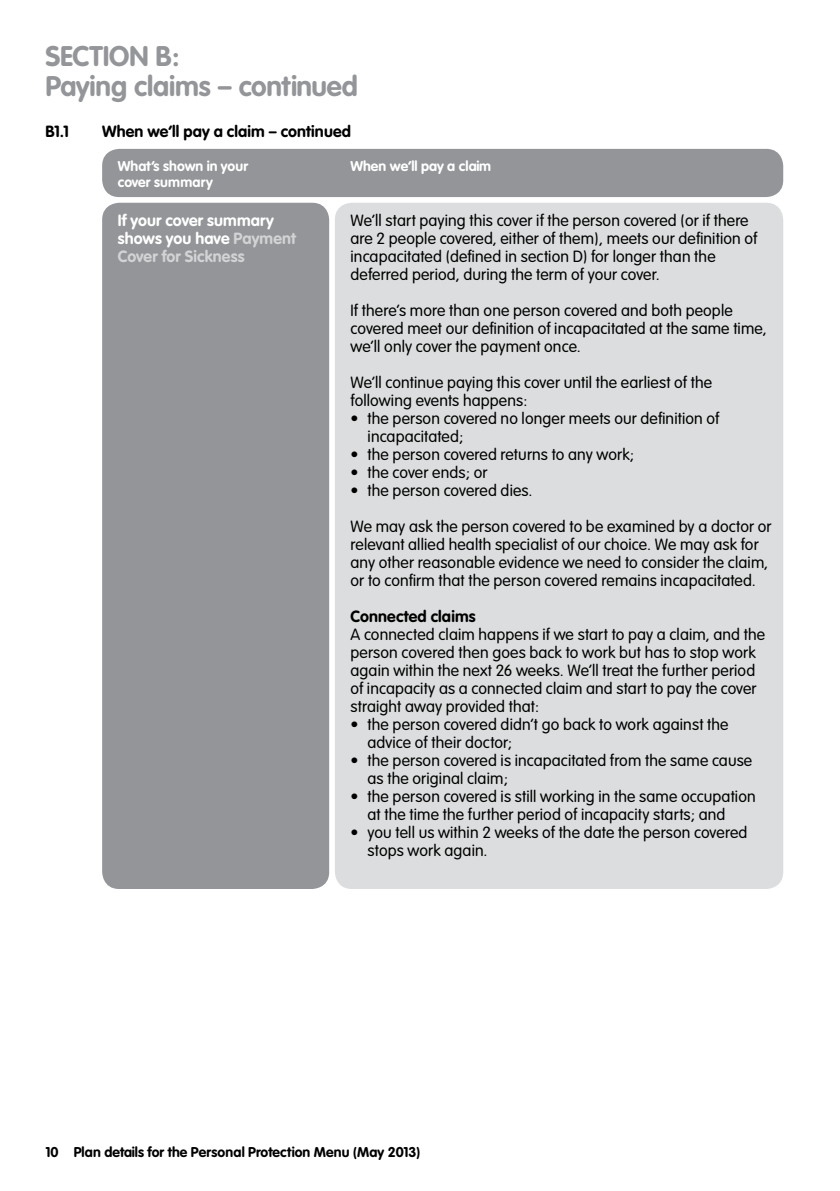
<style>
.page{position:relative;width:840px;height:1191px;background:#fff}
.page>*{position:absolute;margin:0;border:0;box-sizing:border-box;transform-origin:0 0}
.t1{font:700 28px/30px "VAG Rounded";letter-spacing:-.01em;color:#939598}
.t2{font:300 16px/18px "VAG Rounded";letter-spacing:.01em;color:#000}
.t3{font:700 16px/18px "VAG Rounded";letter-spacing:.005em;color:#fff}
.t4{font:700 16px "VAG Rounded";letter-spacing:.01em;color:#000}
.t5{font:700 14px "VAG Rounded";letter-spacing:.005em;color:#000}
.t6{font:700 14px/16px "VAG Rounded";letter-spacing:.005em;color:#fff}
.s1{color:#d1d3d4}
</style>
<div class="page">
<div style="left:102px;top:203px;width:227px;height:686px;background:#939598;border-radius:17px"></div>
<div style="left:334px;top:203px;width:448px;height:686px;background:#dcddde;border-radius:17px"></div>
<div style="left:102px;top:149px;width:680px;height:48px;background:#939598;border-radius:17px"></div>
<h1 class="t1" style="left:45px;top:43px;width:314px">SECTION B:<br>Paying claims – continued</h1>
<p class="t4" style="left:45px;top:122px;width:25px">B1.1</p>
<p class="t4" style="left:102px;top:122px;width:250px">When we’ll pay a claim – continued</p>
<p class="t6" style="left:118px;top:159px;width:132px">What’s shown in your cover summary</p>
<p class="t6" style="left:350px;top:158px;width:142px">When we’ll pay a claim</p>
<p class="t3" style="left:118px;top:212px;width:179px">If your cover summary shows you have <span class="s1">Payment<br>Cover for Sickness</span></p>
<p class="t2" style="left:350px;top:212px;width:408px">We’ll start paying this cover if the person covered (or if there are 2 people covered, either of them), meets our definition of incapacitated (defined in section D) for longer than the deferred period, during the term of your cover.</p>
<p class="t2" style="left:350px;top:302px;width:417px">If there’s more than one person covered and both people covered meet our definition of incapacitated at the same time, we’ll only cover the payment once.</p>
<p class="t2" style="left:350px;top:374px;width:363px">We’ll continue paying this cover until the earliest of the following events happens:</p>
<p class="t2" style="left:367px;top:410px;width:353px;text-indent:-17px">• the person covered no longer meets our definition of incapacitated;</p>
<p class="t2" style="left:350px;top:446px;width:285px">• the person covered returns to any work;</p>
<p class="t2" style="left:350px;top:464px;width:138px">• the cover ends; or</p>
<p class="t2" style="left:350px;top:482px;width:183px">• the person covered dies.</p>
<p class="t2" style="left:350px;top:518px;width:422px">We may ask the person covered to be examined by a doctor or relevant allied health specialist of our choice. We may ask for any other reasonable evidence we need to consider the claim, or to confirm that the person covered remains incapacitated.</p>
<p class="t4" style="left:350px;top:607px;width:126px">Connected claims</p>
<p class="t2" style="left:350px;top:626px;width:416px">A connected claim happens if we start to pay a claim, and the person covered then goes back to work but has to stop work again within the next 26 weeks. We’ll treat the further period of incapacity as a connected claim and start to pay the cover straight away provided that:</p>
<p class="t2" style="left:367px;top:716px;width:362px;text-indent:-17px">• the person covered didn’t go back to work against the advice of their doctor;</p>
<p class="t2" style="left:367px;top:752px;width:386px;text-indent:-17px">• the person covered is incapacitated from the same cause as the original claim;</p>
<p class="t2" style="left:367px;top:788px;width:389px;text-indent:-17px">• the person covered is still working in the same occupation at the time the further period of incapacity starts; and</p>
<p class="t2" style="left:367px;top:824px;width:381px;text-indent:-17px">• you tell us within 2 weeks of the date the person covered stops work again.</p>
<p class="t5" style="left:45px;top:1143px;width:376px">10 Plan details for the Personal Protection Menu (May 2013)</p>
</div>
